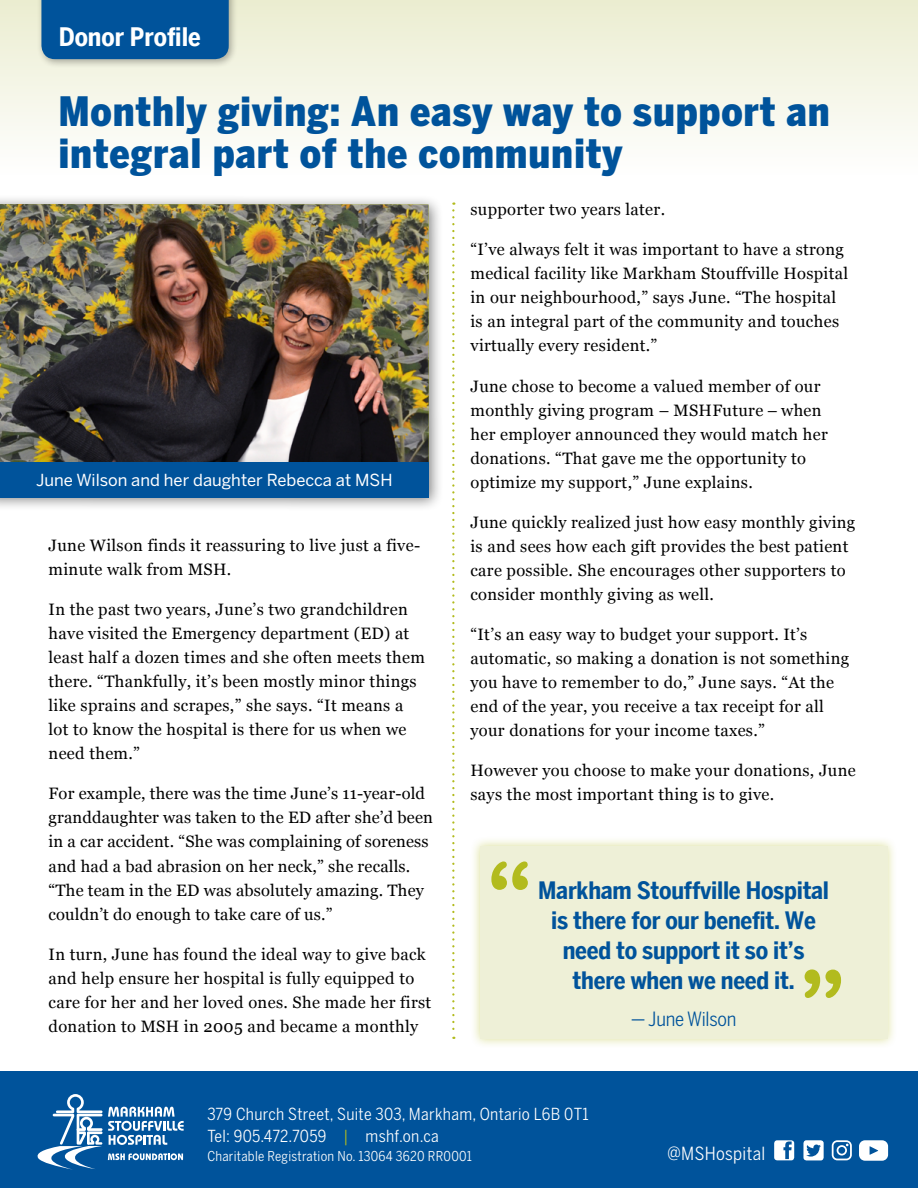
<style>
.page{position:relative;width:918px;height:1188px;background:#fff}
.page>*{position:absolute;margin:0;border:0;box-sizing:border-box;transform-origin:0 0}
.t1{font:900 condensed 40.2px/42px "Benton Sans";letter-spacing:.02em;color:#00539b}
.t2{font:700 condensed 25.5px "Benton Sans";color:#fff}
.t3{font:700 condensed 24px/30px "Benton Sans";letter-spacing:-.01em;color:#00539b;text-align:center}
.t4{font:19.5px "Benton Sans Cond";letter-spacing:-.01em;color:#00539b}
.t5{font:18px "Benton Sans Cond";letter-spacing:.02em;color:#fff}
.t6{font:16.5px/24px "Georgia";letter-spacing:.02em;color:#000}
.t7{font:16.5px/21.6px "Benton Sans Cond";letter-spacing:.02em;color:#fff}
.t8{font:16.5px "Benton Sans";color:#fff}
.t9{font:13.5px "Benton Sans Cond";letter-spacing:.02em;color:#fff}
.s1{font-family:"Georgia";font-weight:400;font-stretch:normal;font-size:18px;color:#000}
.s2{color:#b2bb1e}
</style>
<div class="page">
<div style="left:470px;top:836px;width:427px;height:213px;background:#b2bb1e;opacity:.45"></div>
<div style="left:480px;top:846px;width:407px;height:193px;background:#eef0d7"></div>
<div style="left:0;top:1071px;width:918px;height:117px;background:#00539b"></div>
<svg style="left:37px;top:1094px;width:147px;height:76px"></svg>
<div style="left:774px;top:1140px;width:20px;height:20px;background:#fff;border-radius:3px"></div>
<svg style="left:783px;top:1142px;width:9px;height:17px"></svg>
<svg style="left:832px;top:1140px;width:20px;height:20px"></svg>
<div style="left:803px;top:1140px;width:21px;height:20px;background:#fff;border-radius:3px"></div>
<svg style="left:806px;top:1145px;width:15px;height:12px"></svg>
<svg style="left:859px;top:1140px;width:29px;height:21px"></svg>
<div style="left:0;top:0;width:918px;height:176px;background:linear-gradient(to bottom,#ebedd0,#fefefe)"></div>
<div style="left:37px;top:0;width:201px;height:69px;background:#000;opacity:.3"></div>
<div style="left:41px;top:0;width:188px;height:59px;background:#00539b"></div>
<div style="left:0;top:194px;width:444px;height:318px;background:#000;opacity:.5"></div>
<img style="left:0;top:204px;width:429px;height:258px">
<div style="left:0;top:462px;width:429px;height:35px;background:#00539b"></div>
<svg style="left:452px;top:202px;width:2px;height:837px"></svg>
<svg style="left:491px;top:861px;width:37px;height:29px"></svg>
<svg style="left:805px;top:969px;width:36px;height:29px"></svg>
<h2 class="t2" style="left:59px;top:22px;width:144px">Donor Profile</h2>
<h1 class="t1" style="left:58px;top:90px;width:773px">Monthly giving: An easy way to support an integral part of the community</h1>
<p class="t8" style="left:36px;top:471px;width:358px">June Wilson and her daughter Rebecca at MSH</p>
<p class="t6" style="left:49px;top:533px;width:373px">June Wilson finds it reassuring to live just a five&shy;minute walk from MSH.</p>
<p class="t6" style="left:49px;top:597px;width:378px">In the past two years, June’s two grandchildren have visited the Emergency department (ED) at least half a dozen times and she often meets them there. “Thankfully, it’s been mostly minor things like sprains and scrapes,” she says. “It means a lot to know the hospital is there for us when we need them.”</p>
<p class="t6" style="left:49px;top:781px;width:386px">For example, there was the time June’s 11-year-old granddaughter was taken to the ED after she’d been in a car accident. “She was complaining of soreness and had a bad abrasion on her neck,” she recalls. “The team in the ED was absolutely amazing. They couldn’t do enough to take care of us.”</p>
<p class="t6" style="left:49px;top:941px;width:384px">In turn, June has found the ideal way to give back and help ensure her hospital is fully equipped to care for her and her loved ones. She made her first donation to MSH in 2005 and became a monthly</p>
<p class="t6" style="left:470px;top:197px;width:196px">supporter two years later.</p>
<p class="t6" style="left:470px;top:237px;width:379px">“I’ve always felt it was important to have a strong medical facility like Markham Stouffville Hospital in our neighbourhood,” says June. “The hospital is an integral part of the community and touches virtually every resident.”</p>
<p class="t6" style="left:470px;top:373px;width:359px">June chose to become a valued member of our monthly giving program – MSHFuture – when her employer announced they would match her donations. “That gave me the opportunity to optimize my support,” June explains.</p>
<p class="t6" style="left:470px;top:509px;width:386px">June quickly realized just how easy monthly giving is and sees how each gift provides the best patient care possible. She encourages other supporters to consider monthly giving as well.</p>
<p class="t6" style="left:470px;top:622px;width:380px">“It’s an easy way to budget your support. It’s automatic, so making a donation is not something you have to remember to do,” June says. “At the end of the year, you receive a tax receipt for all your donations for your income taxes.”</p>
<p class="t6" style="left:470px;top:758px;width:387px">However you choose to make your donations, June says the most important thing is to give.</p>
<h3 class="t3" style="left:538px;top:875px;width:292px">Markham Stouffville Hospital is there for our benefit. We need to support it so it’s there when we need it.<span class="s1">--</span></h3>
<p class="t4" style="left:631px;top:1007px;width:107px">— June Wilson</p>
<p class="t7" style="left:207px;top:1103px;width:383px">379 Church Street, Suite 303, Markham, Ontario L6B 0T1<br>Tel: 905.472.7059 <span class="s2">|</span> mshf.on.ca</p>
<p class="t9" style="left:207px;top:1149px;width:266px">Charitable Registration No. 13064 3620 RR0001</p>
<p class="t5" style="left:668px;top:1143px;width:99px">@MSHospital</p>
</div>
